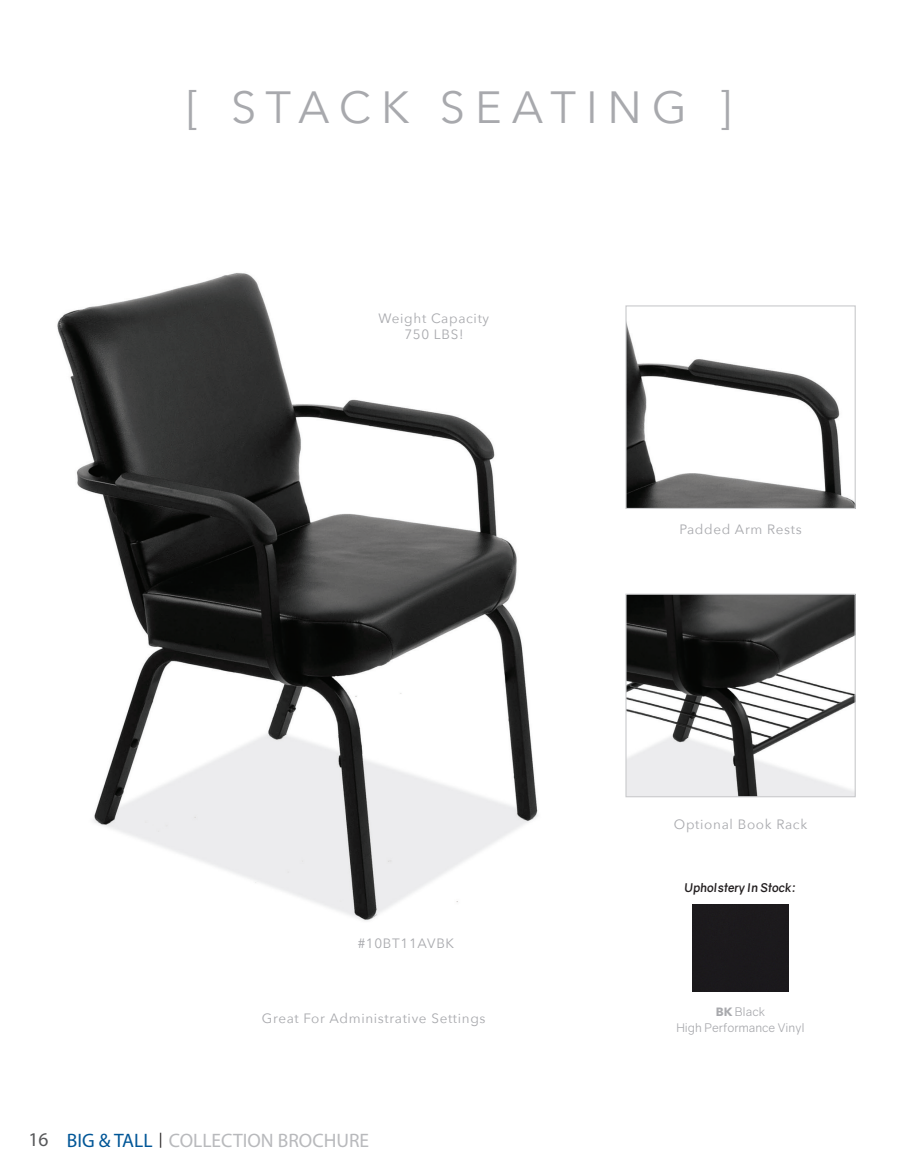
<style>
.page{position:relative;width:918px;height:1175px;background:#fff}
.page>*{position:absolute;margin:0;border:0;box-sizing:border-box;transform-origin:0 0}
.t1{font:45px "Avenir Next";letter-spacing:.22em;color:#a8a9ad}
.t2{font:19.5px "Myriad Pro";color:#b8b9bc}
.t3{font:13.5px "Avenir Next";letter-spacing:.05em;color:#a8a9ad}
.t4{font:12px "Gravity";color:#a8a9ad}
.t5{font:italic 700 12px "Gravity";color:#231f20}
.s1{color:#57585a}
.s2{color:#005697}
.s3{font-family:"Avenir Next";font-weight:700}
</style>
<div class="page">
<img style="left:57px;top:273px;width:481px;height:648px">
<img style="left:627px;top:324px;width:227px;height:183px">
<div style="left:625px;top:305px;width:231px;height:204px;border:1px solid #c9cacc"></div>
<img style="left:627px;top:595px;width:227px;height:200px">
<div style="left:625px;top:593px;width:231px;height:204px;border:1px solid #c9cacc"></div>
<div style="left:693px;top:904px;width:96px;height:87px;background:#1b191c"></div>
<p class="t1" style="left:186px;top:69px;width:547px">[ STACK SEATING ]</p>
<p class="t3" style="left:379px;top:307px;width:112px">Weight Capacity</p>
<p class="t3" style="left:404px;top:323px;width:61px">750 LBS!</p>
<p class="t3" style="left:358px;top:932px;width:98px">#10BT11AVBK</p>
<p class="t3" style="left:262px;top:1006px;width:225px">Great For Administrative Settings</p>
<h2 class="t2" style="left:28px;top:1128px;width:342px"><span class="s1">16</span> <span class="s2">BIG &amp; TALL</span> <sup>|</sup> COLLECTION BROCHURE</h2>
<p class="t3" style="left:679px;top:517px;width:124px">Padded Arm Rests</p>
<p class="t3" style="left:674px;top:813px;width:135px">Optional Book Rack</p>
<p class="t5" style="left:685px;top:880px;width:113px">Upholstery In Stock:</p>
<p class="t4" style="left:716px;top:1004px;width:51px"><span class="s3">BK</span> Black</p>
<p class="t4" style="left:676px;top:1020px;width:130px">High Performance Vinyl</p>
</div>
